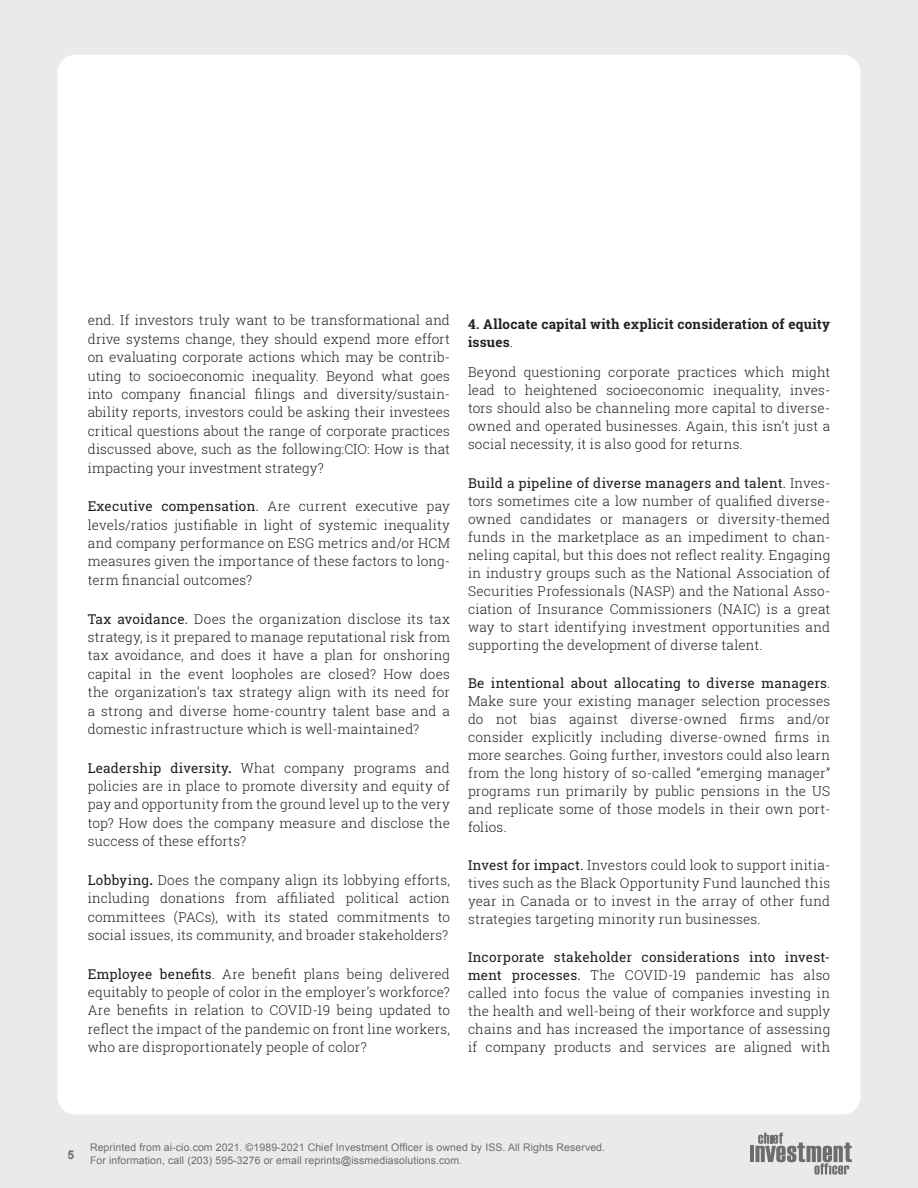
<style>
.page{position:relative;width:918px;height:1188px;background:#ebeae9}
.page>*{position:absolute;margin:0;border:0;box-sizing:border-box;transform-origin:0 0}
.A__first_body{font:300 13.5px/18.5px "Roboto Slab";letter-spacing:.015em;color:#231f20;text-align:justify}
.A__first_body-2{font:700 13.5px/18px "Roboto Slab";letter-spacing:.015em;color:#231f20}
.t1{font:700 12px "Arial";color:#6c6d70}
.t2{font:10.5px/12.6px "Arial";letter-spacing:.01em;color:#6c6d70}
.s1{font-weight:400}
.s2{font-weight:700}
.s3{font-weight:300}
</style>
<div class="page">
<div style="left:57px;top:55px;width:804px;height:1059px;background:#fff;border-radius:18px"></div>
<hr style="left:750px;top:1146px;width:4px;height:16px;background:#6c6d70">
<svg style="left:755px;top:1133px;width:97px;height:42px"></svg>
<p class="A__first_body" style="left:88px;top:311px;width:364px">end. If investors truly want to be transformational and drive systems change, they should expend more effort on evaluating corporate actions which may be contrib&shy;uting to socioeconomic inequality. Beyond what goes into company financial filings and diversity/sustain&shy;ability reports, investors could be asking their investees critical questions about the range of corporate practices discussed above, such as the following:CIO: How is that impacting your investment strategy?</p>
<p class="A__first_body" style="left:88px;top:497px;width:364px"><span class="s1">Executive compensation.</span> Are current executive pay levels/ratios justifiable in light of systemic inequality and company performance on ESG metrics and/or HCM measures given the importance of these factors to long&shy;term financial outcomes?</p>
<p class="A__first_body" style="left:88px;top:609px;width:364px"><span class="s1">Tax avoidance.</span> Does the organization disclose its tax strategy, is it prepared to manage reputational risk from tax avoidance, and does it have a plan for onshoring capital in the event loopholes are closed? How does the organization’s tax strategy align with its need for a strong and diverse home-country talent base and a domestic infrastructure which is well-maintained?</p>
<p class="A__first_body" style="left:88px;top:758px;width:364px"><span class="s1">Leadership diversity</span><span class="s2">.</span> What company programs and policies are in place to promote diversity and equity of pay and opportunity from the ground level up to the very top? How does the company measure and disclose the success of these efforts?</p>
<p class="A__first_body" style="left:88px;top:870px;width:364px"><span class="s1">Lobbying</span><span class="s2">.</span> Does the company align its lobbying efforts, including donations from affiliated political action committees (PACs), with its stated commitments to social issues, its community, and broader stakeholders?</p>
<p class="A__first_body" style="left:88px;top:964px;width:364px"><span class="s1">Employee benefits</span>. Are benefit plans being delivered equitably to people of color in the employer’s workforce?<br>Are benefits in relation to COVID-19 being updated to reflect the impact of the pandemic on front line workers, who are disproportionately people of color?</p>
<p class="A__first_body-2" style="left:468px;top:315px;width:364px">4. Allocate capital with explicit consideration of equity issues<span class="s3">.</span></p>
<p class="A__first_body" style="left:468px;top:363px;width:364px;line-height:18px">Beyond questioning corporate practices which might lead to heightened socioeconomic inequality, inves&shy;tors should also be channeling more capital to diverse&shy;owned and operated businesses. Again, this isn’t just a social necessity, it is also good for returns.</p>
<p class="A__first_body" style="left:468px;top:473px;width:364px;line-height:18px"><span class="s1">Build a pipeline of diverse managers and talent.</span> Inves&shy;tors sometimes cite a low number of qualified diverse&shy;owned candidates or managers or diversity-themed funds in the marketplace as an impediment to chan&shy;neling capital, but this does not reflect reality. Engaging in industry groups such as the National Association of Securities Professionals (NASP) and the National Asso&shy;ciation of Insurance Commissioners (NAIC) is a great way to start identifying investment opportunities and supporting the development of diverse talent.</p>
<p class="A__first_body" style="left:468px;top:674px;width:364px;line-height:18px"><span class="s1">Be intentional about allocating to diverse managers</span>.<br>Make sure your existing manager selection processes do not bias against diverse-owned firms and/or consider explicitly including diverse-owned firms in more searches. Going further, investors could also learn from the long history of so-called “emerging manager” programs run primarily by public pensions in the US and replicate some of those models in their own port&shy;folios.</p>
<p class="A__first_body" style="left:468px;top:856px;width:364px;line-height:18px"><span class="s1">Invest for impact.</span> Investors could look to support initia&shy;tives such as the Black Opportunity Fund launched this year in Canada or to invest in the array of other fund strategies targeting minority run businesses.</p>
<p class="A__first_body" style="left:468px;top:948px;width:364px;line-height:18px"><span class="s1">Incorporate stakeholder considerations into invest&shy;ment processes.</span> The COVID-19 pandemic has also called into focus the value of companies investing in the health and well-being of their workforce and supply chains and has increased the importance of assessing if company products and services are aligned with</p>
<p class="t1" style="left:68px;top:1146px;width:8px">5</p>
<p class="t2" style="left:90px;top:1141px;width:517px">Reprinted from ai-cio.com 2021. ©1989-2021 Chief Investment Officer is owned by ISS. All Rights Reserved.<br>For information, call (203) 595-3276 or email reprints@issmediasolutions.com.</p>
</div>
